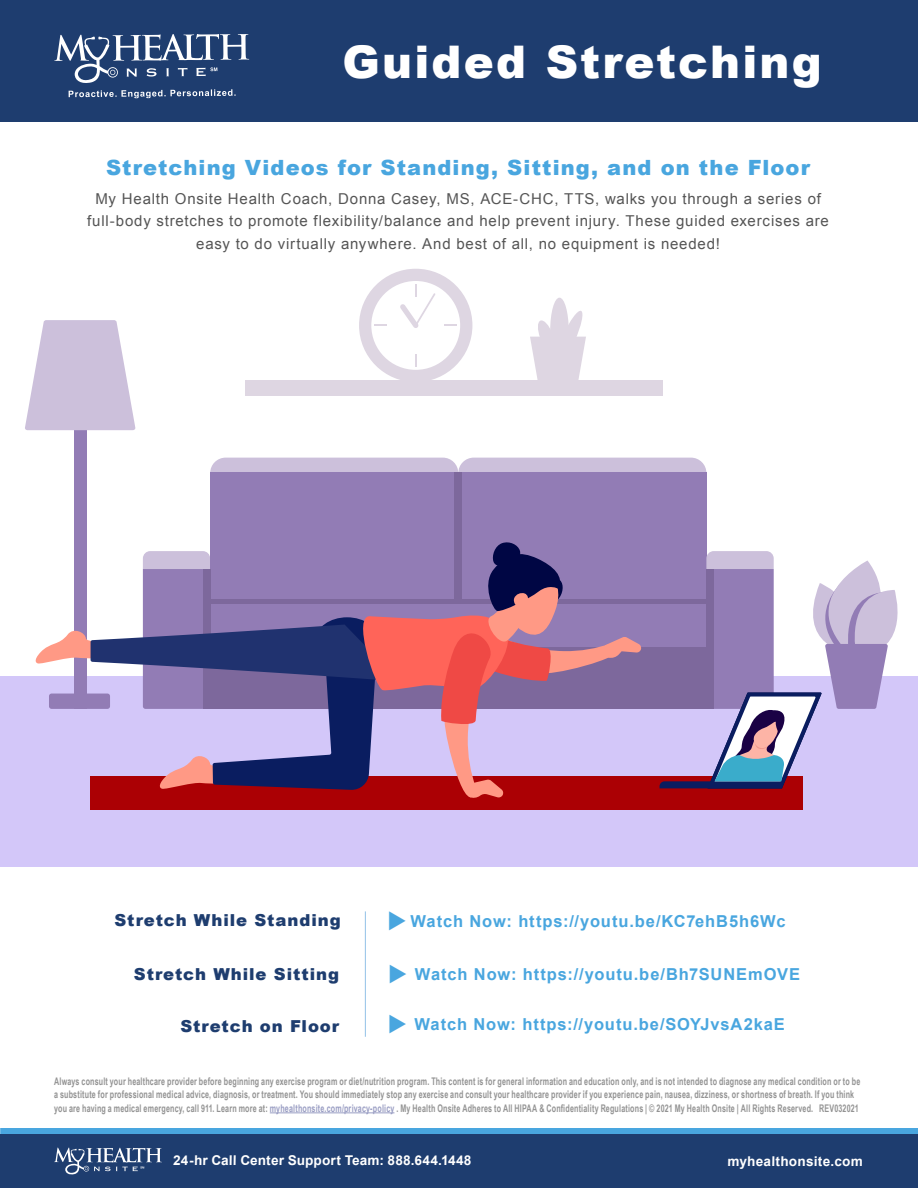
<style>
.page{position:relative;width:918px;height:1188px;background:#fff}
.page>*{position:absolute;margin:0;border:0;box-sizing:border-box;transform-origin:0 0}
.t1{font:900 45px "Arial";letter-spacing:.05em;color:#fff}
.t2{font:900 21px "Arial";letter-spacing:.055em;color:#49a6df}
.t3{font:700 16.5px "Arial";letter-spacing:.055em;color:#49a6df}
.t4{font:900 16.5px "Arial";letter-spacing:.055em;color:#1e3d6f}
.t5{font:15px/22.5px "Arial";letter-spacing:.055em;color:#555;text-align:center}
.t6{font:700 13.5px "Arial";color:#fff}
.t7{font:700 10.5px/13.5px "Arial Narrow";letter-spacing:.02em;color:#939393;scale:.83 1}
.s1{font-family:"Lucida Grande";font-weight:400;font-size:22.5px}
.s2{font-family:"Lucida Grande";font-size:22.5px}
.s3{color:#999dc3}
</style>
<div class="page">
<div style="left:0;top:1134px;width:918px;height:54px;background:#1e3d6f"></div>
<div style="left:0;top:0;width:918px;height:122px;background:#1e3d6f"></div>
<svg style="left:54px;top:1148px;width:108px;height:26px"></svg>
<div style="left:0;top:1128px;width:918px;height:6px;background:#49a6df"></div>
<svg style="left:54px;top:34px;width:195px;height:65px"></svg>
<hr style="left:270px;top:1112px;width:124px;height:1px;background:#999dc3">
<div style="left:0;top:676px;width:918px;height:191px;background:#d3c7f9"></div>
<div style="left:91px;top:776px;width:712px;height:33px;background:#ab0004"></div>
<svg style="left:210px;top:458px;width:496px;height:15px;background:#c9bcd9"></svg>
<div style="left:210px;top:473px;width:496px;height:236px;background:#927cb5"></div>
<div style="left:455px;top:473px;width:7px;height:131px;background:#7d689c"></div>
<div style="left:74px;top:392px;width:13px;height:317px;background:#927cb5"></div>
<svg style="left:25px;top:320px;width:111px;height:110px"></svg>
<svg style="left:35px;top:541px;width:610px;height:269px"></svg>
<div style="left:245px;top:381px;width:418px;height:15px;background:#ded6e2"></div>
<div style="left:359px;top:269px;width:113px;height:113px;background:#ded6e2;border-radius:50%"></div>
<div style="left:371px;top:281px;width:89px;height:89px;background:#fff;border-radius:50%"></div>
<svg style="left:415px;top:354px;width:2px;height:12px"></svg>
<svg style="left:375px;top:325px;width:12px;height:1px"></svg>
<svg style="left:445px;top:325px;width:12px;height:1px"></svg>
<svg style="left:400px;top:285px;width:35px;height:43px"></svg>
<svg style="left:530px;top:311px;width:56px;height:69px"></svg>
<div style="left:550px;top:298px;width:19px;height:66px;background:#ded6e2;border-radius:50%"></div>
<svg style="left:660px;top:551px;width:238px;height:237px"></svg>
<hr style="left:365px;top:911px;width:1px;height:126px;background:#92c1e7">
<h1 class="t1" style="left:342px;top:29px;width:481px">Guided Stretching</h1>
<h2 class="t2" style="left:106px;top:153px;width:705px">Stretching Videos for Standing, Sitting, and on the Floor</h2>
<p class="t5" style="left:87px;top:187px;width:743px">My Health Onsite Health Coach, Donna Casey, MS, ACE-CHC, TTS, walks you through a series of full-body stretches to promote flexibility/balance and help prevent injury. These guided exercises are easy to do virtually anywhere. And best of all, no equipment is needed!</p>
<h3 class="t4" style="left:115px;top:908px;width:228px">Stretch While Standing</h3>
<h3 class="t4" style="left:134px;top:962px;width:207px">Stretch While Sitting</h3>
<h3 class="t4" style="left:180px;top:1014px;width:160px">Stretch on Floor</h3>
<h3 class="t3" style="left:387px;top:910px;width:400px"><span class="s1">▶</span> Watch Now: https://youtu.be/KC7ehB5h6Wc</h3>
<h3 class="t3" style="left:388px;top:963px;width:413px"><span class="s2">▶</span> Watch Now: https://youtu.be/Bh7SUNEmOVE</h3>
<h3 class="t3" style="left:388px;top:1014px;width:399px"><span class="s2">▶</span> Watch Now: https://youtu.be/SOYJvsA2kaE</h3>
<p class="t7" style="left:54px;top:1074px;width:973px">Always consult your healthcare provider before beginning any exercise program or diet/nutrition program. This content is for general information and education only, and is not intended to diagnose any medical condition or to be a substitute for professional medical advice, diagnosis, or treatment. You should immediately stop any exercise and consult your healthcare provider if you experience pain, nausea, dizziness, or shortness of breath. If you think you are having a medical emergency, call 911. Learn more at: <span class="s3">myhealthonsite.com/privacy-policy</span> . My Health Onsite Adheres to All HIPAA &amp; Confidentiality Regulations | © 2021 My Health Onsite | All Rights Reserved. REV032021</p>
<p class="t6" style="left:173px;top:1151px;width:300px">24-hr Call Center Support Team: 888.644.1448</p>
<p class="t6" style="left:727px;top:1152px;width:137px">myhealthonsite.com</p>
</div>
